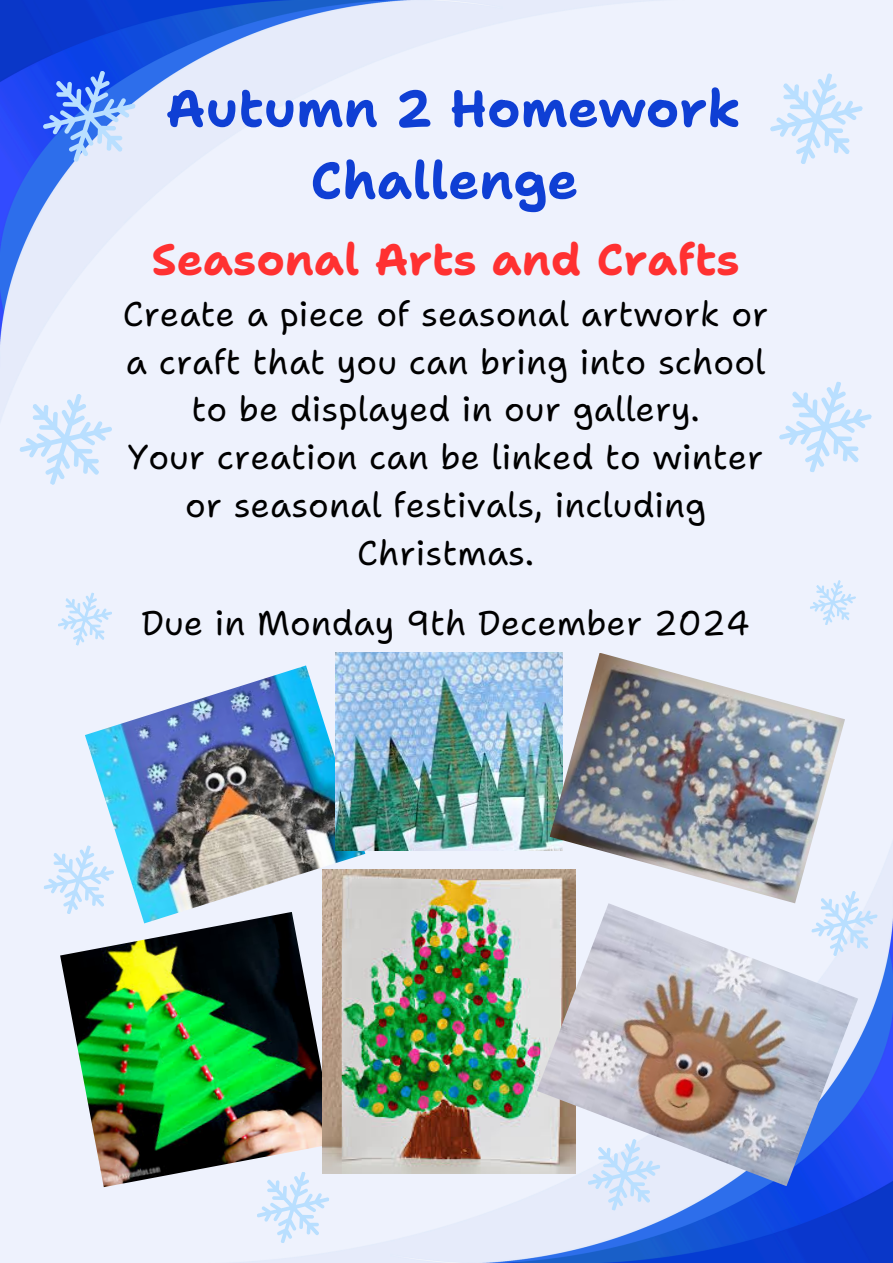
<style>
.page{position:relative;width:893px;height:1263px;background:#eef2fd}
.page>*{position:absolute;margin:0;border:0;box-sizing:border-box;transform-origin:0 0}
.t1{font:700 51.75px/72px "Shantell Sans";color:#0f3fd4;text-align:center}
.t2{font:700 44.03px "Shantell Sans";color:#ff3131}
.t3{font:34.28px/47.8px "Shantell Sans";color:#000;text-align:center}
</style>
<div class="page">
<img style="left:240px;top:843px;width:653px;height:420px">
<img style="left:0;top:0;width:653px;height:420px">
<img style="left:85px;top:665px;width:280px;height:247px">
<img style="left:335px;top:653px;width:214px;height:197px">
<img style="left:549px;top:653px;width:296px;height:250px">
<img style="left:60px;top:912px;width:262px;height:275px">
<img style="left:322px;top:869px;width:254px;height:305px">
<img style="left:537px;top:903px;width:321px;height:283px">
<svg style="left:770px;top:73px;width:93px;height:91px"></svg>
<svg style="left:779px;top:382px;width:93px;height:90px"></svg>
<svg style="left:12px;top:382px;width:107px;height:103px"></svg>
<svg style="left:44px;top:836px;width:76px;height:87px"></svg>
<svg style="left:36px;top:59px;width:107px;height:115px"></svg>
<svg style="left:806px;top:882px;width:77px;height:83px"></svg>
<svg style="left:582px;top:1129px;width:84px;height:91px"></svg>
<svg style="left:251px;top:1162px;width:84px;height:91px"></svg>
<svg style="left:810px;top:580px;width:46px;height:45px"></svg>
<svg style="left:58px;top:592px;width:54px;height:54px"></svg>
<p class="t1" style="left:166px;top:73px;width:576px">Autumn 2 Homework<br>Challenge</p>
<p class="t2" style="left:151px;top:230px;width:587px">Seasonal Arts and Crafts</p>
<p class="t3" style="left:123px;top:290px;width:647px">Create a piece of seasonal artwork or a craft that you can bring into school to be displayed in our gallery.</p>
<p class="t3" style="left:128px;top:433px;width:633px">Your creation can be linked to winter or seasonal festivals, including<br>Christmas.</p>
<p class="t3" style="left:141px;top:599px;width:606px">Due in Monday 9th December 2024</p>
</div>
